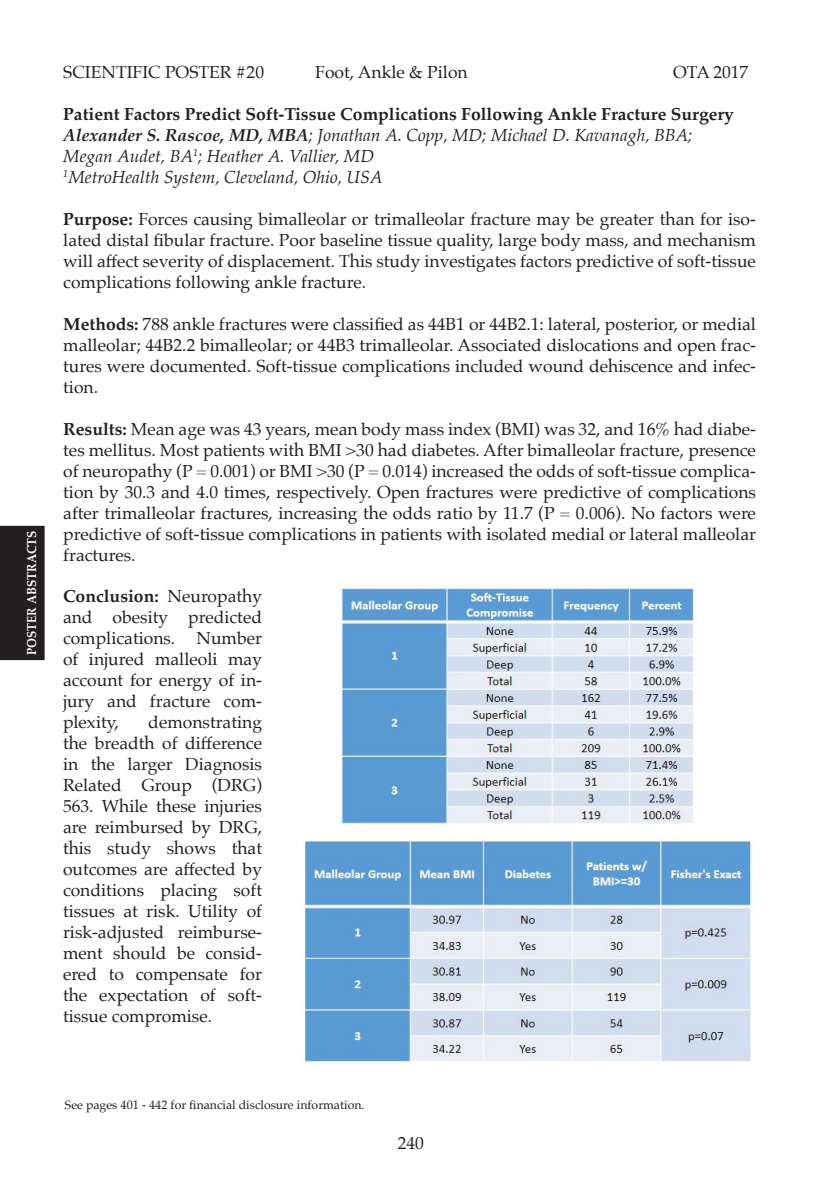
<style>
.page{position:relative;width:819px;height:1197px;background:#fff}
.page>*{position:absolute;margin:0;border:0;box-sizing:border-box;transform-origin:0 0}
.t1{font:17.5px/21px "Palatino";color:#231f20;text-align:justify}
.t2{font:italic 17.5px/21px "Palatino";color:#231f20}
.t3{font:700 17.5px "Palatino";color:#231f20}
.t4{font:700 13.12px "Palatino";color:#fff;scale:.9 1}
.t5{font:12.25px "Palatino";color:#231f20}
.s1{font-weight:700}
</style>
<div class="page">
<div style="left:0;top:526px;width:45px;height:134px;background:#231f20"></div>
<img style="left:303px;top:584px;width:450px;height:480px">
<p class="t4" style="left:20px;top:655px;width:140px;rotate:-90deg">POSTER ABSTRACTS</p>
<p class="t1" style="left:63px;top:61px;width:202px">SCIENTIFIC POSTER #20</p>
<p class="t1" style="left:315px;top:61px;width:154px">Foot, Ankle &amp; Pilon</p>
<p class="t1" style="left:673px;top:61px;width:77px">OTA 2017</p>
<p class="t3" style="left:63px;top:99px;width:672px">Patient Factors Predict Soft-Tissue Complications Following Ankle Fracture Surgery</p>
<p class="t2" style="left:63px;top:124px;width:631px"><span class="s1">Alexander S. Rascoe, MD, MBA</span>; Jonathan A. Copp, MD; Michael D. Kavanagh, BBA;</p>
<p class="t2" style="left:63px;top:145px;width:321px">Megan Audet, BA<sup>1</sup>; Heather A. Vallier, MD<br><sup>1</sup>MetroHealth System, Cleveland, Ohio, USA</p>
<p class="t1" style="left:63px;top:208px;width:694px"><span class="s1">Purpose:</span> Forces causing bimalleolar or trimalleolar fracture may be greater than for iso&shy;lated distal fibular fracture. Poor baseline tissue quality, large body mass, and mechanism will affect severity of displacement. This study investigates factors predictive of soft-tissue complications following ankle fracture.</p>
<p class="t1" style="left:63px;top:313px;width:694px"><span class="s1">Methods:</span> 788 ankle fractures were classified as 44B1 or 44B2.1: lateral, posterior, or medial malleolar; 44B2.2 bimalleolar; or 44B3 trimalleolar. Associated dislocations and open frac&shy;tures were documented. Soft-tissue complications included wound dehiscence and infec&shy;tion.</p>
<p class="t1" style="left:63px;top:418px;width:694px"><span class="s1">Results:</span> Mean age was 43 years, mean body mass index (BMI) was 32, and 16% had diabe&shy;tes mellitus. Most patients with BMI &gt;30 had diabetes. After bimalleolar fracture, presence of neuropathy (P = 0.001) or BMI &gt;30 (P = 0.014) increased the odds of soft-tissue complica&shy;tion by 30.3 and 4.0 times, respectively. Open fractures were predictive of complications after trimalleolar fractures, increasing the odds ratio by 11.7 (P = 0.006). No factors were predictive of soft-tissue complications in patients with isolated medial or lateral malleolar fractures.</p>
<p class="t1" style="left:63px;top:586px;width:201px"><span class="s1">Conclusion:</span> Neuropathy and obesity predicted complications. Number of injured malleoli may account for energy of in&shy;jury and fracture com&shy;plexity,</p>
<p class="t1" style="left:63px;top:712px;width:201px;text-indent:85px">demonstrating the breadth of difference in the larger Diagnosis Related Group (DRG)<br>563. While these injuries are reimbursed by DRG, this study shows that outcomes are affected by conditions placing soft tissues at risk. Utility of risk-adjusted reimburse&shy;ment should be consid&shy;ered to compensate for the expectation of soft&shy;tissue compromise.</p>
<p class="t5" style="left:65px;top:1095px;width:301px">See pages 401 - 442 for financial disclosure information.</p>
<p class="t1" style="left:398px;top:1132px;width:28px">240</p>
</div>
